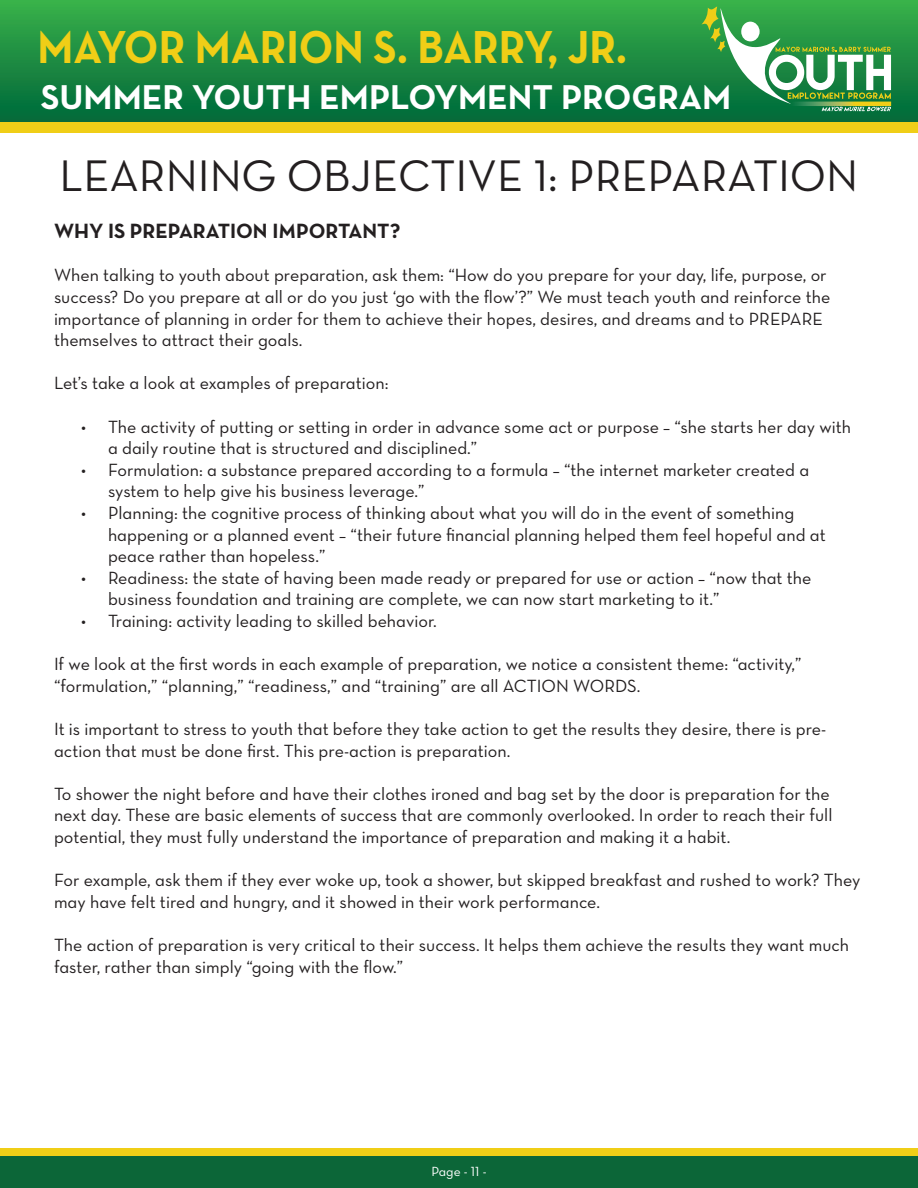
<style>
.page{position:relative;width:918px;height:1188px;background:#fff}
.page>*{position:absolute;margin:0;border:0;box-sizing:border-box;transform-origin:0 0}
.t1{font:700 47.1px "Neutra Text";color:#f0ce17;scale:.92 1}
.t2{font:45px "Neutra Text Book Alt";color:#231f20}
.t3{font:700 35.1px "Neutra Text";color:#fff}
.t4{font:21px "Neutra Text Bold Alt";color:#231f20}
.t5{font:18px/21.6px "Neutra Text Book Alt";color:#231f20}
.t6{font:13.5px "Neutra Text Book Alt";color:#fff}
</style>
<div class="page">
<div style="left:0;top:0;width:918px;height:126px;background:linear-gradient(to bottom,#39b14a,#006639)"></div>
<div style="left:0;top:122px;width:918px;height:11px;background:#f0ce17"></div>
<svg style="left:702px;top:6px;width:189px;height:105px"></svg>
<svg style="left:790px;top:102px;width:101px;height:4px"></svg>
<div style="left:0;top:1154px;width:918px;height:34px;background:#0c6638"></div>
<div style="left:0;top:1148px;width:918px;height:8px;background:#f0ce17"></div>
<h1 class="t1" style="left:38px;top:18px;width:642px">MAYOR MARION S. BARRY, JR.</h1>
<h3 class="t3" style="left:41px;top:75px;width:692px">SUMMER YOUTH EMPLOYMENT PROGRAM</h3>
<h2 class="t2" style="left:60px;top:149px;width:800px">LEARNING OBJECTIVE 1: PREPARATION</h2>
<p class="t4" style="left:54px;top:218px;width:348px">WHY IS PREPARATION IMPORTANT?</p>
<p class="t5" style="left:54px;top:264px;width:778px">When talking to youth about preparation, ask them: “How do you prepare for your day, life, purpose, or success? Do you prepare at all or do you just ‘go with the flow’?” We must teach youth and reinforce the importance of planning in order for them to achieve their hopes, desires, and dreams and to PREPARE themselves to attract their goals.</p>
<p class="t5" style="left:54px;top:372px;width:336px">Let’s take a look at examples of preparation:</p>
<p class="t5" style="left:108px;top:415px;width:745px;text-indent:-27px">• The activity of putting or setting in order in advance some act or purpose – “she starts her day with a daily routine that is structured and disciplined.”</p>
<p class="t5" style="left:108px;top:459px;width:703px;text-indent:-27px">• Formulation: a substance prepared according to a formula – “the internet marketer created a system to help give his business leverage.”</p>
<p class="t5" style="left:108px;top:502px;width:719px;text-indent:-27px">• Planning: the cognitive process of thinking about what you will do in the event of something happening or a planned event – “their future financial planning helped them feel hopeful and at peace rather than hopeless.”</p>
<p class="t5" style="left:108px;top:567px;width:705px;text-indent:-27px">• Readiness: the state of having been made ready or prepared for use or action – “now that the business foundation and training are complete, we can now start marketing to it.”</p>
<p class="t5" style="left:81px;top:610px;width:357px">• Training: activity leading to skilled behavior.</p>
<p class="t5" style="left:54px;top:653px;width:749px">If we look at the first words in each example of preparation, we notice a consistent theme: “activity,” “formulation,” “planning,” “readiness,” and “training” are all ACTION WORDS.</p>
<p class="t5" style="left:54px;top:718px;width:774px">It is important to stress to youth that before they take action to get the results they desire, there is pre&shy;action that must be done first. This pre-action is preparation.</p>
<p class="t5" style="left:54px;top:783px;width:780px">To shower the night before and have their clothes ironed and bag set by the door is preparation for the next day. These are basic elements of success that are commonly overlooked. In order to reach their full potential, they must fully understand the importance of preparation and making it a habit.</p>
<p class="t5" style="left:54px;top:869px;width:808px">For example, ask them if they ever woke up, took a shower, but skipped breakfast and rushed to work? They may have felt tired and hungry, and it showed in their work performance.</p>
<p class="t5" style="left:54px;top:934px;width:797px">The action of preparation is very critical to their success. It helps them achieve the results they want much faster, rather than simply “going with the flow.”</p>
<p class="t6" style="left:431px;top:1163px;width:57px">Page - 11 -</p>
</div>
